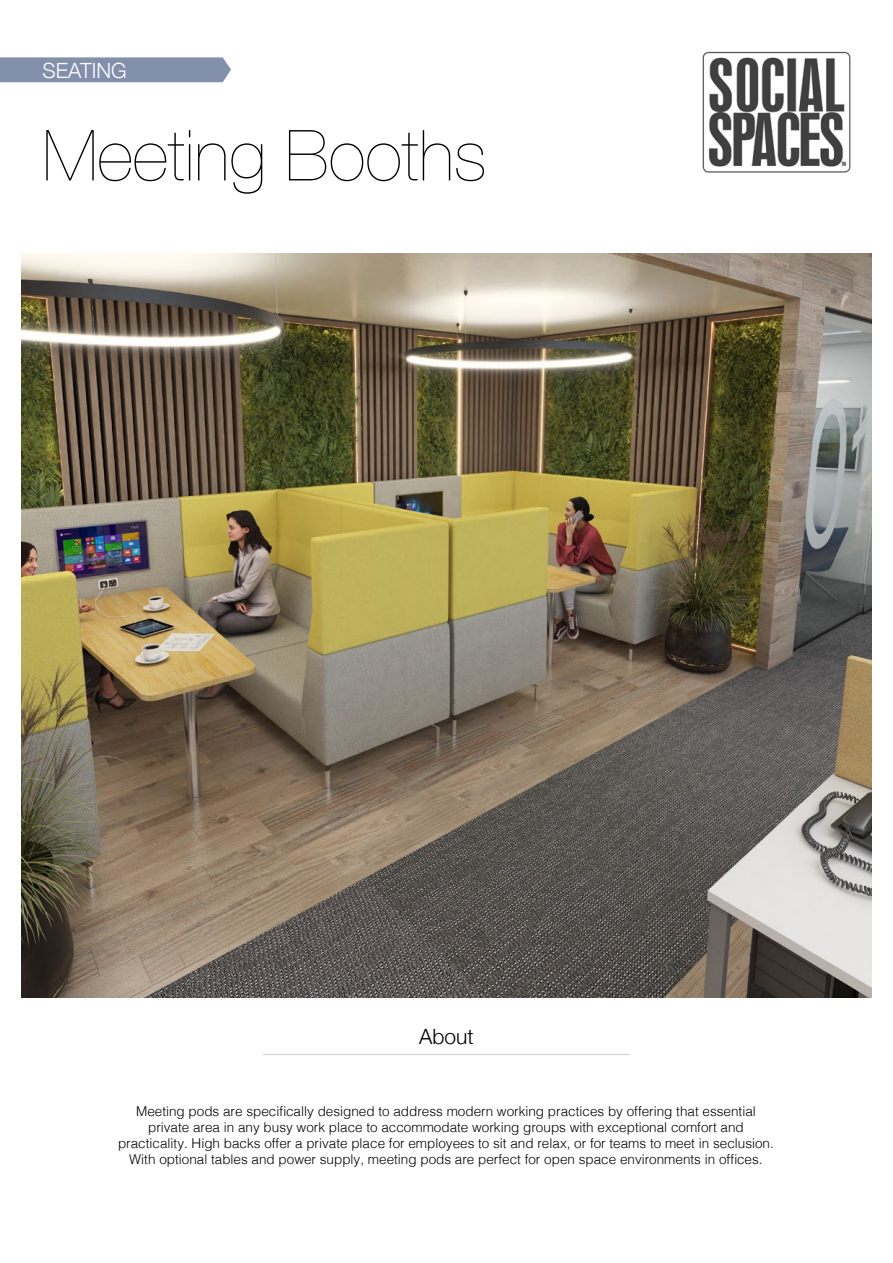
<style>
.page{position:relative;width:893px;height:1263px;background:#fff}
.page>*{position:absolute;margin:0;border:0;box-sizing:border-box;transform-origin:0 0}
.t1{font:200 70.5px "Helvetica Neue";color:#000}
.Page_titles{font:300 21px "Helvetica Neue";color:#fff}
.Sub_headings{font:300 21px "Helvetica Neue";color:#000}
.Paragraph_centre{font:300 13.5px/16.2px "Helvetica";color:#000;text-align:center}
</style>
<div class="page">
<img style="left:21px;top:253px;width:851px;height:744px">
<hr style="left:263px;top:1054px;width:367px;height:1px;background:#d0d0d0">
<div style="left:0;top:57px;width:231px;height:25px;background:#8290ac"></div>
<img style="left:702px;top:51px;width:149px;height:122px">
<p class="Page_titles" style="left:43px;top:53px;width:86px">SEATING</p>
<p class="t1" style="left:43px;top:101px;width:446px">Meeting Booths</p>
<p class="Sub_headings" style="left:419px;top:1019px;width:56px">About</p>
<p class="Paragraph_centre" style="left:118px;top:1102px;width:657px">Meeting pods are specifically designed to address modern working practices by offering that essential private area in any busy work place to accommodate working groups with exceptional comfort and practicality. High backs offer a private place for employees to sit and relax, or for teams to meet in seclusion.<br>With optional tables and power supply, meeting pods are perfect for open space environments in offices.</p>
</div>
